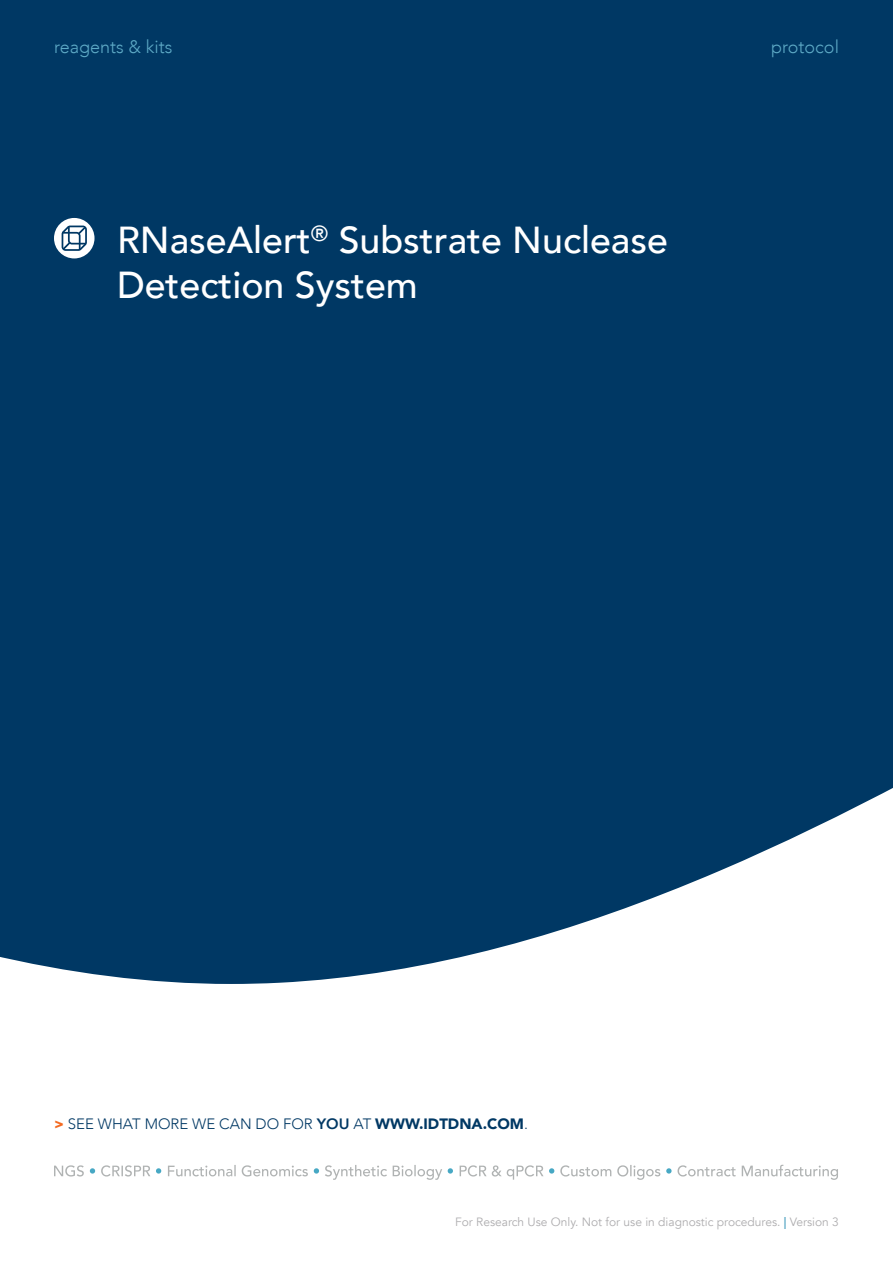
<style>
.page{position:relative;width:893px;height:1263px;background:#fff}
.page>*{position:absolute;margin:0;border:0;box-sizing:border-box;transform-origin:0 0}
.t1{font:500 37.5px/45px "Avenir";color:#fff}
.t2{font:300 18px "Avenir";color:#5eaac6}
.t3{font:300 15px "Avenir";color:#003864}
.t4{font:12px "Avenir";color:#aeadaf}
.s1{font-weight:900;color:#f36a21}
.s2{font-weight:800}
.s3{font-weight:900}
.s4{font-weight:800;color:#5eaac6}
</style>
<div class="page">
<div style="left:0;top:0;width:893px;height:984px;background:#003864"></div>
<div style="left:54px;top:218px;width:40px;height:40px;background:#fff;border-radius:50%"></div>
<svg style="left:62px;top:226px;width:25px;height:25px"></svg>
<svg style="left:666px;top:1165px;width:172px;height:15px"></svg>
<svg style="left:560px;top:1165px;width:100px;height:15px"></svg>
<svg style="left:549px;top:1168px;width:5px;height:5px"></svg>
<svg style="left:460px;top:1165px;width:83px;height:15px"></svg>
<svg style="left:448px;top:1168px;width:5px;height:5px"></svg>
<svg style="left:325px;top:1165px;width:117px;height:15px"></svg>
<svg style="left:314px;top:1168px;width:5px;height:5px"></svg>
<svg style="left:168px;top:1165px;width:140px;height:11px"></svg>
<svg style="left:156px;top:1168px;width:5px;height:5px"></svg>
<svg style="left:101px;top:1165px;width:49px;height:11px"></svg>
<svg style="left:90px;top:1168px;width:5px;height:5px"></svg>
<svg style="left:54px;top:1165px;width:30px;height:11px"></svg>
<h2 class="t2" style="left:54px;top:36px;width:120px">reagents &amp; kits</h2>
<h2 class="t2" style="left:771px;top:36px;width:69px">protocol</h2>
<h1 class="t1" style="left:117px;top:216px;width:552px">RNaseAlert<sup>®</sup> Substrate Nuclease<br>Detection System</h1>
<p class="t3" style="left:54px;top:1115px;width:475px"><span class="s1">&gt;</span> SEE WHAT MORE WE CAN DO FOR <span class="s2">YOU</span> AT <span class="s3">WWW.IDTDNA.COM</span>.</p>
<p class="t4" style="left:455px;top:1214px;width:385px">For Research Use Only. Not for use in diagnostic procedures. <span class="s4">|</span> Version 3</p>
</div>
